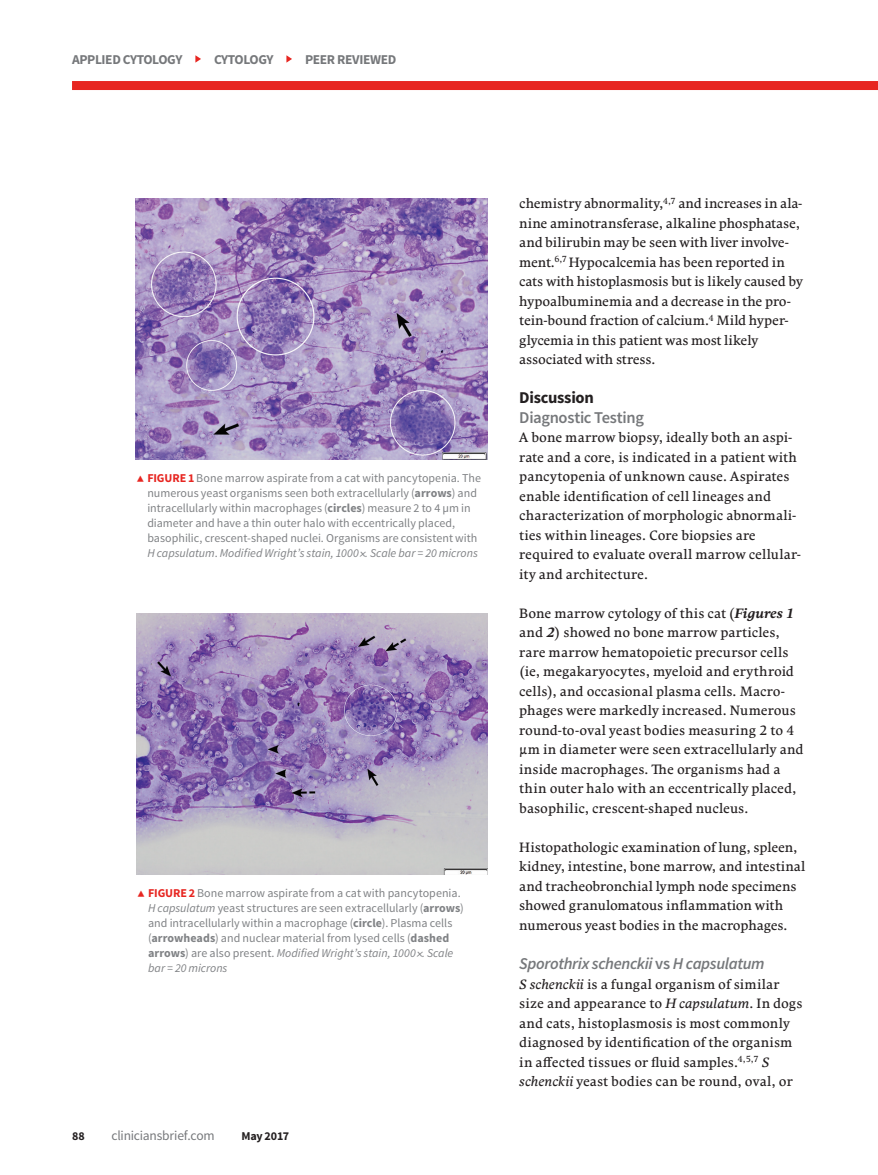
<style>
.page{position:relative;width:878px;height:1175px;background:#fff}
.page>*{position:absolute;margin:0;border:0;box-sizing:border-box;transform-origin:0 0}
.t1{font:italic 600 16.5px "Source Sans Pro";letter-spacing:-.02em;color:#76787b}
.t2{font:600 16.5px "Source Sans Pro";letter-spacing:-.02em;color:#76787b}
.t3{font:700 16.5px "Source Sans Pro";letter-spacing:-.015em;color:#231f20}
.t4{font:13.5px/19.5px "Comenia Serif Pro";color:#231f20}
.t5{font:700 13.5px "Source Sans Pro";letter-spacing:-.03em;color:#76787b}
.t6{font:13.5px "Source Sans Pro";letter-spacing:-.015em;color:#76787b}
.t7{font:12px/15px "Source Sans Pro";color:#808285}
.t8{font:700 12px "Source Sans Pro";color:#231f20}
.s1{font-weight:700;color:#e72621}
.s2{font-weight:700}
.s3{font-style:italic}
.s4{font-weight:700;font-style:italic}
.s5{font-style:normal}
</style>
<div class="page">
<img style="left:136px;top:198px;width:351px;height:261px">
<img style="left:136px;top:613px;width:352px;height:261px">
<svg style="left:195px;top:55px;width:6px;height:8px"></svg>
<svg style="left:286px;top:55px;width:6px;height:8px"></svg>
<div style="left:72px;top:81px;width:806px;height:9px;background:#e72621"></div>
<p class="t5" style="left:72px;top:51px;width:112px">APPLIED CYTOLOGY</p>
<p class="t5" style="left:214px;top:51px;width:61px">CYTOLOGY</p>
<p class="t5" style="left:305px;top:51px;width:93px">PEER REVIEWED</p>
<p class="t7" style="left:147px;top:470px;width:335px"><span class="s1">FIGURE 1</span> Bone marrow aspirate from a cat with pancytopenia. The numerous yeast organisms seen both extracellularly (<span class="s2">arrows</span>) and intracellularly within macrophages (<span class="s2">circles</span>) measure 2 to 4 µm in diameter and have a thin outer halo with eccentrically placed, basophilic, crescent-shaped nuclei. Organisms are consistent with <span class="s3">H capsulatum</span>. <span class="s3">Modified Wright’s stain, 1000 . Scale bar = 20 microns</span></p>
<p class="t7" style="left:148px;top:886px;width:317px"><span class="s1">FIGURE 2</span> Bone marrow aspirate from a cat with pancytopenia.<br><span class="s3">H capsulatum</span> yeast structures are seen extracellularly (<span class="s2">arrows</span>) and intracellularly within a macrophage (<span class="s2">circle</span>). Plasma cells (<span class="s2">arrowheads</span>) and nuclear material from lysed cells (<span class="s2">dashed arrows</span>) are also present. <span class="s3">Modified Wright’s stain, 1000 . Scale bar = 20 microns</span></p>
<p class="t8" style="left:72px;top:1128px;width:14px">88</p>
<p class="t6" style="left:111px;top:1127px;width:105px">cliniciansbrief.com</p>
<p class="t8" style="left:241px;top:1128px;width:49px">May 2017</p>
<p class="t4" style="left:519px;top:194px;width:285px">chemistry abnormality,<sup>4,7</sup> and increases in ala&shy;nine aminotransferase, alkaline phosphatase, and bilirubin may be seen with liver involve&shy;ment.<sup>6,7</sup> Hypocalcemia has been reported in cats with histoplasmosis but is likely caused by hypoalbuminemia and a decrease in the pro&shy;tein-bound fraction of calcium.<sup>4</sup> Mild hyper&shy;glycemia in this patient was most likely associated with stress.</p>
<p class="t3" style="left:519px;top:387px;width:76px">Discussion</p>
<p class="t2" style="left:519px;top:407px;width:126px">Diagnostic Testing</p>
<p class="t4" style="left:519px;top:428px;width:283px">A bone marrow biopsy, ideally both an aspi&shy;rate and a core, is indicated in a patient with pancytopenia of unknown cause. Aspirates enable identification of cell lineages and characterization of morphologic abnormali&shy;ties within lineages. Core biopsies are required to evaluate overall marrow cellular&shy;ity and architecture.</p>
<p class="t4" style="left:519px;top:603px;width:286px">Bone marrow cytology of this cat (<span class="s4">Figures 1 </span>and <span class="s4">2</span>) showed no bone marrow particles, rare marrow hematopoietic precursor cells (ie, megakaryocytes, myeloid and erythroid cells), and occasional plasma cells. Macro&shy;phages were markedly increased. Numerous round-to-oval yeast bodies measuring 2 to 4 µm in diameter were seen extracellularly and inside macrophages. The organisms had a thin outer halo with an eccentrically placed, basophilic, crescent-shaped nucleus.</p>
<p class="t4" style="left:519px;top:837px;width:287px">Histopathologic examination of lung, spleen, kidney, intestine, bone marrow, and intestinal and tracheobronchial lymph node specimens showed granulomatous inflammation with numerous yeast bodies in the macrophages.</p>
<p class="t1" style="left:519px;top:953px;width:247px">Sporothrix schenckii <span class="s5">vs</span> H capsulatum</p>
<p class="t4" style="left:519px;top:974px;width:285px"><span class="s3">S schenckii</span> is a fungal organism of similar size and appearance to <span class="s3">H capsulatum</span>. In dogs and cats, histoplasmosis is most commonly diagnosed by identification of the organism in affected tissues or fluid samples.<sup>4,5,7</sup> <span class="s3">S schenckii</span> yeast bodies can be round, oval, or</p>
</div>
